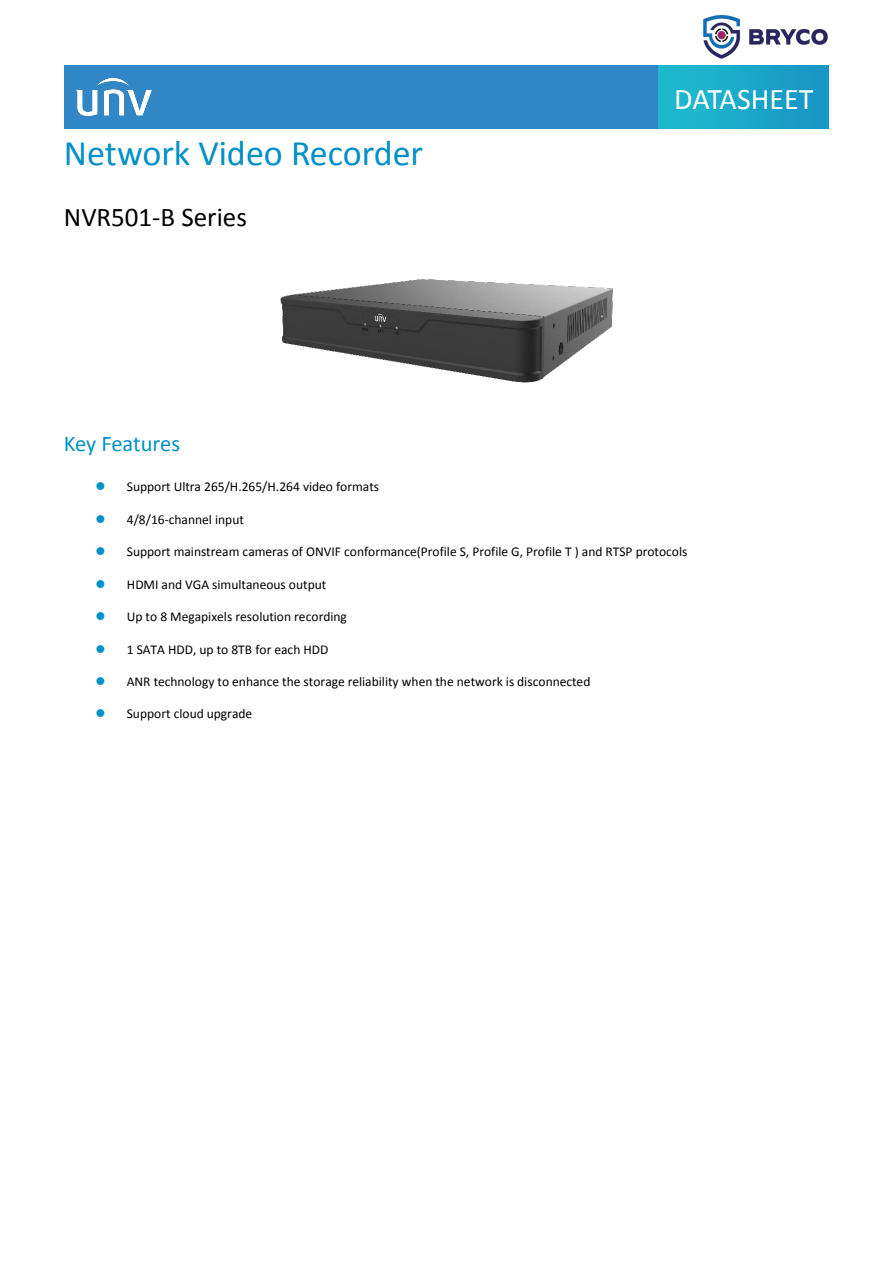
<style>
.page{position:relative;width:893px;height:1263px;background:#fff}
.page>*{position:absolute;margin:0;border:0;box-sizing:border-box;transform-origin:0 0}
.t1{font:36px "Calibri";color:#0090c8}
.t2{font:30px "Calibri";letter-spacing:-.005em;color:#fff}
.t3{font:27px "Calibri";color:#000}
.t4{font:22.5px "Calibri";letter-spacing:-.01em;color:#0090c8}
.t5{font:13.5px "Calibri";color:#000}
.s1{color:#0090c8}
</style>
<div class="page">
<div style="left:65px;top:65px;width:625px;height:64px;background:#3186c5"></div>
<div style="left:659px;top:65px;width:170px;height:64px;background:linear-gradient(to right,#1fbccf,#1895c4)"></div>
<img style="left:76px;top:78px;width:76px;height:38px">
<img style="left:280px;top:279px;width:333px;height:104px">
<img style="left:703px;top:14px;width:125px;height:45px">
<h1 class="t1" style="left:64px;top:130px;width:361px">Network Video Recorder</h1>
<h3 class="t3" style="left:64px;top:200px;width:185px">NVR501-B Series</h3>
<h2 class="t2" style="left:674px;top:80px;width:141px">DATASHEET</h2>
<h3 class="t4" style="left:64px;top:429px;width:118px">Key Features</h3>
<p class="t5" style="left:95px;top:478px;width:285px"><span class="s1">●</span> Support Ultra 265/H.265/H.264 video formats</p>
<p class="t5" style="left:95px;top:511px;width:150px"><span class="s1">●</span> 4/8/16-channel input</p>
<p class="t5" style="left:95px;top:543px;width:593px"><span class="s1">●</span> Support mainstream cameras of ONVIF conformance(Profile S, Profile G, Profile T ) and RTSP protocols</p>
<p class="t5" style="left:95px;top:576px;width:232px"><span class="s1">●</span> HDMI and VGA simultaneous output</p>
<p class="t5" style="left:95px;top:608px;width:253px"><span class="s1">●</span> Up to 8 Megapixels resolution recording</p>
<p class="t5" style="left:95px;top:640px;width:235px"><span class="s1">●</span> 1 SATA HDD, up to 8TB for each HDD</p>
<p class="t5" style="left:95px;top:673px;width:497px"><span class="s1">●</span> ANR technology to enhance the storage reliability when the network is disconnected</p>
<p class="t5" style="left:95px;top:705px;width:158px"><span class="s1">●</span> Support cloud upgrade</p>
</div>
